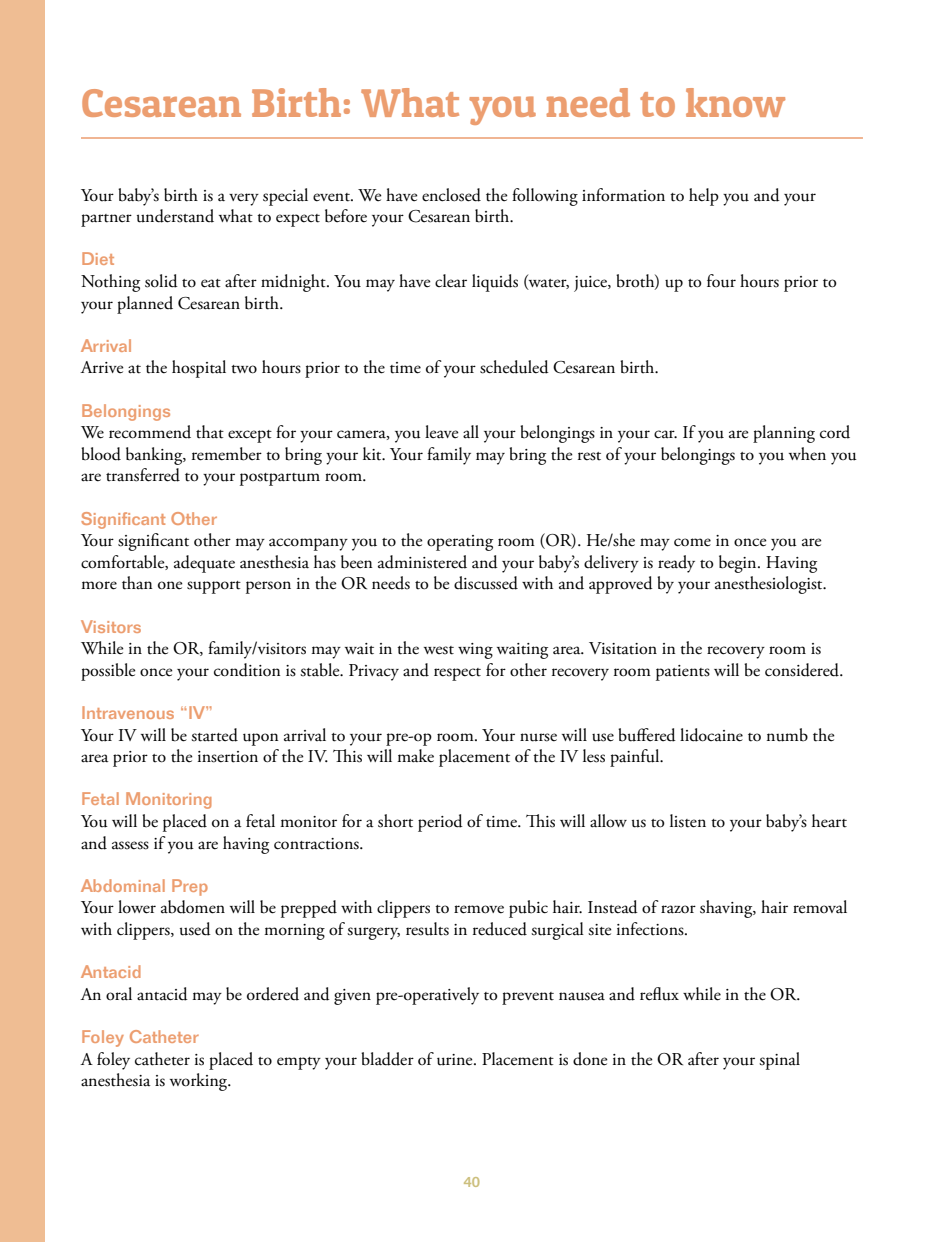
<style>
.page{position:relative;width:945px;height:1242px;background:#fff}
.page>*{position:absolute;margin:0;border:0;box-sizing:border-box;transform-origin:0 0}
.t1{font:40.35px "Patua One";color:#ec9e70}
.t2{font:18px/21.6px "Adobe Garamond Pro";color:#000}
.t3{font:500 18px "Folio";color:#ec9e70}
.t4{font:500 15px "Folio";color:#ccbf7d}
</style>
<div class="page">
<div style="left:0;top:0;width:44px;height:1242px;background:#efbd93"></div>
<hr style="left:81px;top:137px;width:782px;height:2px;background:#ec9e70">
<h1 class="t1" style="left:81px;top:78px;width:706px">Cesarean Birth: What you need to know</h1>
<p class="t2" style="left:81px;top:185px;width:736px">Your baby’s birth is a very special event. We have enclosed the following information to help you and your partner understand what to expect before your Cesarean birth.</p>
<p class="t3" style="left:81px;top:248px;width:35px">Diet</p>
<p class="t2" style="left:81px;top:271px;width:757px">Nothing solid to eat after midnight. You may have clear liquids (water, juice, broth) up to four hours prior to your planned Cesarean birth.</p>
<p class="t3" style="left:81px;top:335px;width:53px">Arrival</p>
<p class="t2" style="left:81px;top:358px;width:580px">Arrive at the hospital two hours prior to the time of your scheduled Cesarean birth.</p>
<p class="t3" style="left:81px;top:399px;width:92px">Belongings</p>
<p class="t2" style="left:81px;top:422px;width:777px">We recommend that except for your camera, you leave all your belongings in your car. If you are planning cord blood banking, remember to bring your kit. Your family may bring the rest of your belongings to you when you are transferred to your postpartum room.</p>
<p class="t3" style="left:81px;top:507px;width:138px">Significant Other</p>
<p class="t2" style="left:81px;top:530px;width:747px">Your significant other may accompany you to the operating room (OR). He/she may come in once you are comfortable, adequate anesthesia has been administered and your baby’s delivery is ready to begin. Having more than one support person in the OR needs to be discussed with and approved by your anesthesiologist.</p>
<p class="t3" style="left:81px;top:615px;width:62px">Visitors</p>
<p class="t2" style="left:81px;top:638px;width:764px">While in the OR, family/visitors may wait in the west wing waiting area. Visitation in the recovery room is possible once your condition is stable. Privacy and respect for other recovery room patients will be considered.</p>
<p class="t3" style="left:81px;top:702px;width:134px">Intravenous “IV”</p>
<p class="t2" style="left:81px;top:725px;width:755px">Your IV will be started upon arrival to your pre-op room. Your nurse will use buffered lidocaine to numb the area prior to the insertion of the IV. This will make placement of the IV less painful.</p>
<p class="t3" style="left:81px;top:788px;width:133px">Fetal Monitoring</p>
<p class="t2" style="left:81px;top:811px;width:767px">You will be placed on a fetal monitor for a short period of time. This will allow us to listen to your baby’s heart and assess if you are having contractions.</p>
<p class="t3" style="left:81px;top:875px;width:129px">Abdominal Prep</p>
<p class="t2" style="left:81px;top:898px;width:768px">Your lower abdomen will be prepped with clippers to remove pubic hair. Instead of razor shaving, hair removal with clippers, used on the morning of surgery, results in reduced surgical site infections.</p>
<p class="t3" style="left:81px;top:961px;width:62px">Antacid</p>
<p class="t2" style="left:81px;top:984px;width:721px">An oral antacid may be ordered and given pre-operatively to prevent nausea and reflux while in the OR.</p>
<p class="t3" style="left:81px;top:1026px;width:119px">Foley Catheter</p>
<p class="t2" style="left:81px;top:1049px;width:721px">A foley catheter is placed to empty your bladder of urine. Placement is done in the OR after your spinal anesthesia is working.</p>
<p class="t4" style="left:464px;top:1173px;width:18px">40</p>
</div>
